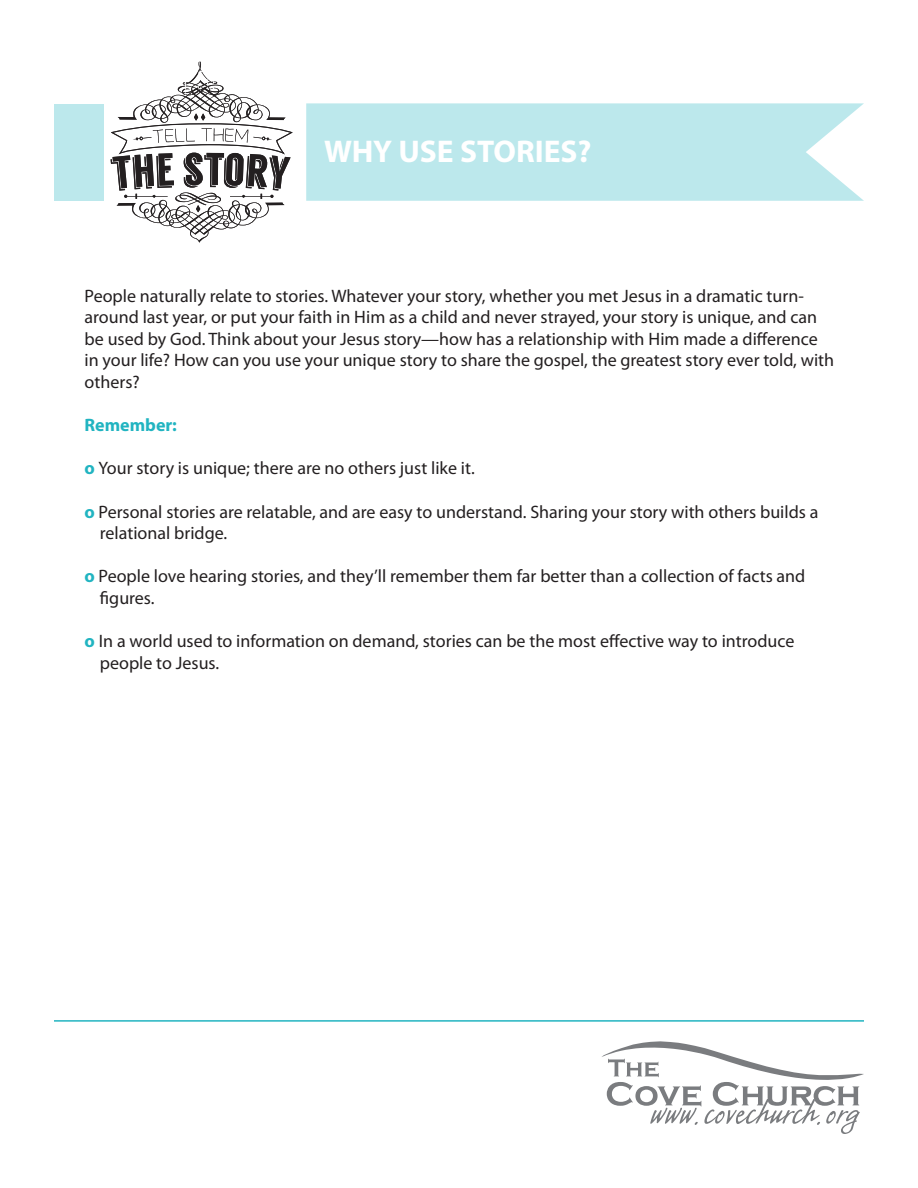
<style>
.page{position:relative;width:918px;height:1188px;background:#fff}
.page>*{position:absolute;margin:0;border:0;box-sizing:border-box;transform-origin:0 0}
.t1{font:700 31.5px "Myriad Pro";color:#fff}
.t2{font:18px/21.6px "Myriad Pro";color:#231f20}
.t3{font:700 18px "Myriad Pro";color:#21b4c1}
.s1{font-weight:700;color:#21b4c1}
</style>
<div class="page">
<svg style="left:111px;top:61px;width:181px;height:182px"></svg>
<svg style="left:306px;top:103px;width:558px;height:98px;background:#bfe9ed"></svg>
<div style="left:54px;top:104px;width:49px;height:96px;background:#bce8ec"></div>
<svg style="left:602px;top:1041px;width:262px;height:93px"></svg>
<hr style="left:54px;top:1020px;width:810px;height:2px;background:#21b4c1">
<p class="t1" style="left:324px;top:131px;width:269px">WHY USE STORIES?</p>
<p class="t2" style="left:85px;top:284px;width:751px">People naturally relate to stories. Whatever your story, whether you met Jesus in a dramatic turn&shy;around last year, or put your faith in Him as a child and never strayed, your story is unique, and can be used by God. Think about your Jesus story—how has a relationship with Him made a difference in your life? How can you use your unique story to share the gospel, the greatest story ever told, with others?</p>
<p class="t3" style="left:85px;top:413px;width:94px">Remember:</p>
<p class="t2" style="left:85px;top:457px;width:392px"><span class="s1">o</span> Your story is unique; there are no others just like it.</p>
<p class="t2" style="left:85px;top:500px;width:735px"><span class="s1">o</span> Personal stories are relatable, and are easy to understand. Sharing your story with others builds a</p>
<p class="t2" style="left:100px;top:522px;width:129px">relational bridge.</p>
<p class="t2" style="left:85px;top:565px;width:722px"><span class="s1">o</span> People love hearing stories, and they’ll remember them far better than a collection of facts and</p>
<p class="t2" style="left:100px;top:587px;width:56px">figures.</p>
<p class="t2" style="left:85px;top:630px;width:711px"><span class="s1">o</span> In a world used to information on demand, stories can be the most effective way to introduce</p>
<p class="t2" style="left:100px;top:652px;width:121px">people to Jesus.</p>
</div>
